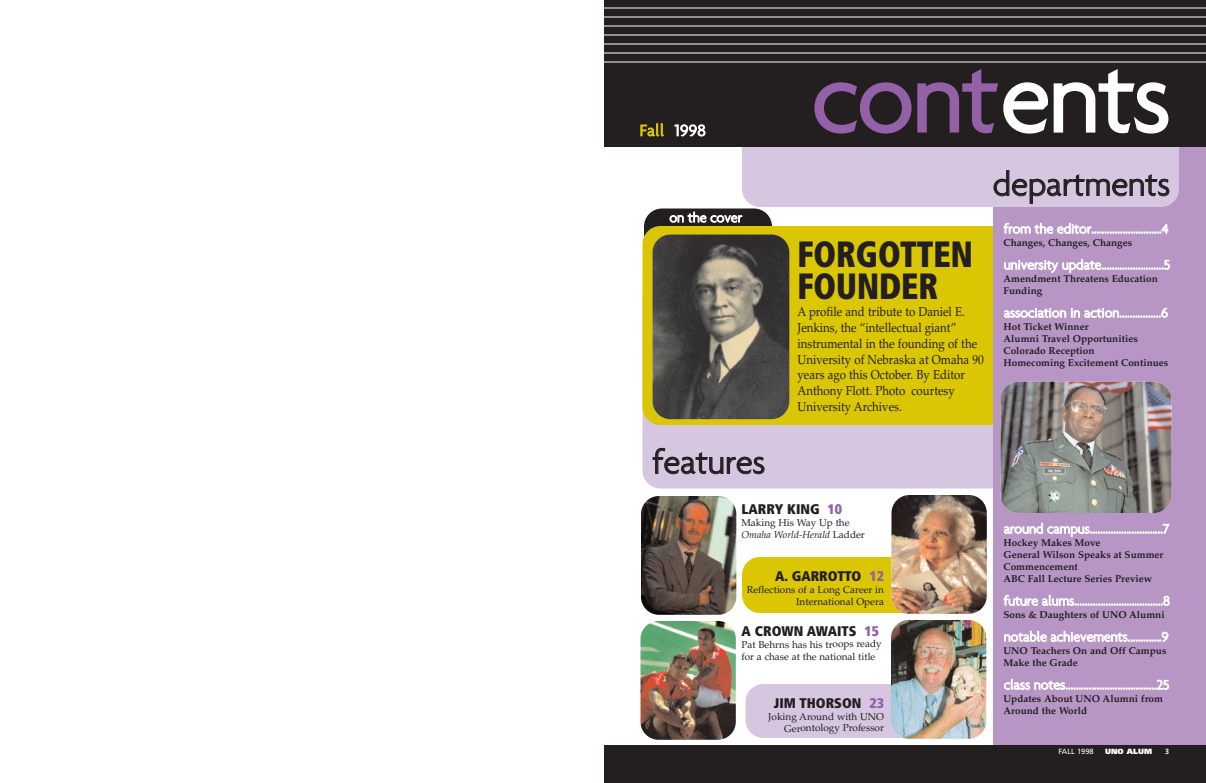
<style>
.page{position:relative;width:1206px;height:783px;background:#fff}
.page>*{position:absolute;margin:0;border:0;box-sizing:border-box;transform-origin:0 0}
.t1{font:300 101.9px "Agenda";letter-spacing:-.01em;color:#9460a8}
.t2{font:900 condensed 36.5px/31.6px "Frutiger";color:#231f20;scale:.88 1}
.t3{font:300 34.9px "Agenda";letter-spacing:-.005em;color:#231f20}
.t4{font:300 17px "Agenda";letter-spacing:.02em;color:#dac602}
.t5{font:300 14.1px "Agenda";letter-spacing:-.005em;color:#fff}
.t6{font:300 14px "Agenda";color:#fff}
.t7{font:900 condensed 14px "Frutiger";color:#231f20}
.t8{font:13px/15.8px "Palatino";color:#231f20;scale:.88 1}
.t9{font:700 10px/12px "Palatino";color:#231f20}
.t10{font:10px/12px "Palatino";color:#231f20}
.t11{font:7.5px "Frutiger";color:#fff}
.t12{font:900 7.5px "Frutiger";color:#fff}
.t13{font:700 7.5px "Frutiger";color:#fff;scale:.95 1}
.s1{color:#fff}
.s2{color:#9460a8}
.s3{font-style:italic}
</style>
<div class="page">
<div style="left:746px;top:684px;width:238px;height:54px;background:#d6c6e0;border-radius:18px"></div>
<div style="left:642px;top:280px;width:371px;height:208px;background:#d6c6e0;border-radius:18px"></div>
<div style="left:644px;top:209px;width:128px;height:84px;background:#231f20;border-radius:18px"></div>
<div style="left:642px;top:226px;width:377px;height:199px;background:#dac602;border-radius:18px"></div>
<div style="left:742px;top:557px;width:244px;height:56px;background:#dac602;border-radius:18px"></div>
<div style="left:993px;top:70px;width:213px;height:713px;background:#b796c6"></div>
<div style="left:604px;top:745px;width:602px;height:38px;background:#231f20"></div>
<div style="left:742px;top:120px;width:437px;height:87px;background:#d6c6e0;border-radius:18px"></div>
<div style="left:604px;top:0;width:602px;height:147px;background:#231f20"></div>
<hr style="left:591px;top:8px;width:615px;height:1px;background:#fff">
<hr style="left:594px;top:26px;width:612px;height:1px;background:#fff">
<hr style="left:601px;top:44px;width:605px;height:1px;background:#fff">
<hr style="left:590px;top:62px;width:616px;height:1px;background:#fff">
<hr style="left:592px;top:16px;width:614px;height:2px;background:#fff">
<hr style="left:596px;top:34px;width:610px;height:2px;background:#fff">
<hr style="left:590px;top:52px;width:616px;height:2px;background:#fff">
<img style="left:1001px;top:382px;width:171px;height:131px;border-radius:18px">
<img style="left:652px;top:234px;width:137px;height:185px;border-radius:18px">
<img style="left:641px;top:496px;width:95px;height:119px;border-radius:18px">
<img style="left:640px;top:621px;width:96px;height:119px;border-radius:18px">
<img style="left:892px;top:495px;width:95px;height:119px;border-radius:18px">
<img style="left:891px;top:620px;width:95px;height:119px;border-radius:18px">
<h3 class="t4" style="left:640px;top:120px;width:68px">Fall <span class="s1">1998</span></h3>
<h3 class="t5" style="left:669px;top:209px;width:74px">on the cover</h3>
<h3 class="t3" style="left:653px;top:441px;width:114px">features</h3>
<h1 class="t1" style="left:812px;top:36px;width:361px">cont<span class="s1">ents</span></h1>
<h3 class="t3" style="left:993px;top:163px;width:179px">departments</h3>
<h2 class="t2" style="left:798px;top:242px;width:201px">FORGOTTEN<br>FOUNDER</h2>
<h3 class="t8" style="left:798px;top:305px;width:213px">A profile and tribute to Daniel E.<br>Jenkins, the “intellectual giant” instrumental in the founding of the<br>University of Nebraska at Omaha 90 years ago this October. By Editor<br>Anthony Flott. Photo courtesy<br>University Archives.</h3>
<h3 class="t6" style="left:1004px;top:220px;width:166px">from the editor...........................4</h3>
<p class="t9" style="left:1004px;top:237px;width:130px">Changes, Changes, Changes</p>
<h3 class="t6" style="left:1004px;top:256px;width:168px">university update........................5</h3>
<p class="t9" style="left:1004px;top:273px;width:156px">Amendment Threatens Education<br>Funding</p>
<h3 class="t6" style="left:1004px;top:304px;width:166px">association in action................6</h3>
<p class="t9" style="left:1004px;top:321px;width:166px">Hot Ticket Winner<br>Alumni Travel Opportunities<br>Colorado Reception<br>Homecoming Excitement Continues</p>
<h3 class="t7" style="left:742px;top:503px;width:102px">LARRY KING <span class="s2">10</span></h3>
<p class="t10" style="left:742px;top:517px;width:125px">Making His Way Up the<br><span class="s3">Omaha World-Herald</span> Ladder</p>
<h3 class="t7" style="left:775px;top:570px;width:110px">A. GARROTTO <span class="s2">12</span></h3>
<p class="t10" style="left:747px;top:584px;width:139px;text-align:right">Reflections of a Long Career in<br>International Opera</p>
<h3 class="t7" style="left:742px;top:625px;width:139px">A CROWN AWAITS <span class="s2">15</span></h3>
<p class="t10" style="left:742px;top:639px;width:142px">Pat Behrns has his troops ready for a chase at the national title</p>
<h3 class="t7" style="left:774px;top:697px;width:112px">JIM THORSON <span class="s2">23</span></h3>
<p class="t10" style="left:768px;top:711px;width:117px;text-align:right">Joking Around with UNO<br>Gerontology Professor</p>
<h3 class="t6" style="left:1004px;top:520px;width:167px">around campus............................7</h3>
<p class="t9" style="left:1004px;top:537px;width:162px">Hockey Makes Move<br>General Wilson Speaks at Summer<br>Commencement<br>ABC Fall Lecture Series Preview</p>
<h3 class="t6" style="left:1004px;top:592px;width:168px">future alums..................................8</h3>
<p class="t9" style="left:1004px;top:609px;width:163px">Sons &amp; Daughters of UNO Alumni</p>
<h3 class="t6" style="left:1004px;top:628px;width:166px">notable achievements.............9</h3>
<p class="t9" style="left:1004px;top:645px;width:164px">UNO Teachers On and Off Campus<br>Make the Grade</p>
<h3 class="t6" style="left:1004px;top:676px;width:167px">class notes...................................25</h3>
<p class="t9" style="left:1004px;top:693px;width:161px">Updates About UNO Alumni from<br>Around the World</p>
<p class="t11" style="left:1058px;top:748px;width:37px">FALL 1998</p>
<p class="t12" style="left:1105px;top:748px;width:48px">UNO ALUM</p>
<p class="t13" style="left:1165px;top:748px;width:6px">3</p>
</div>
